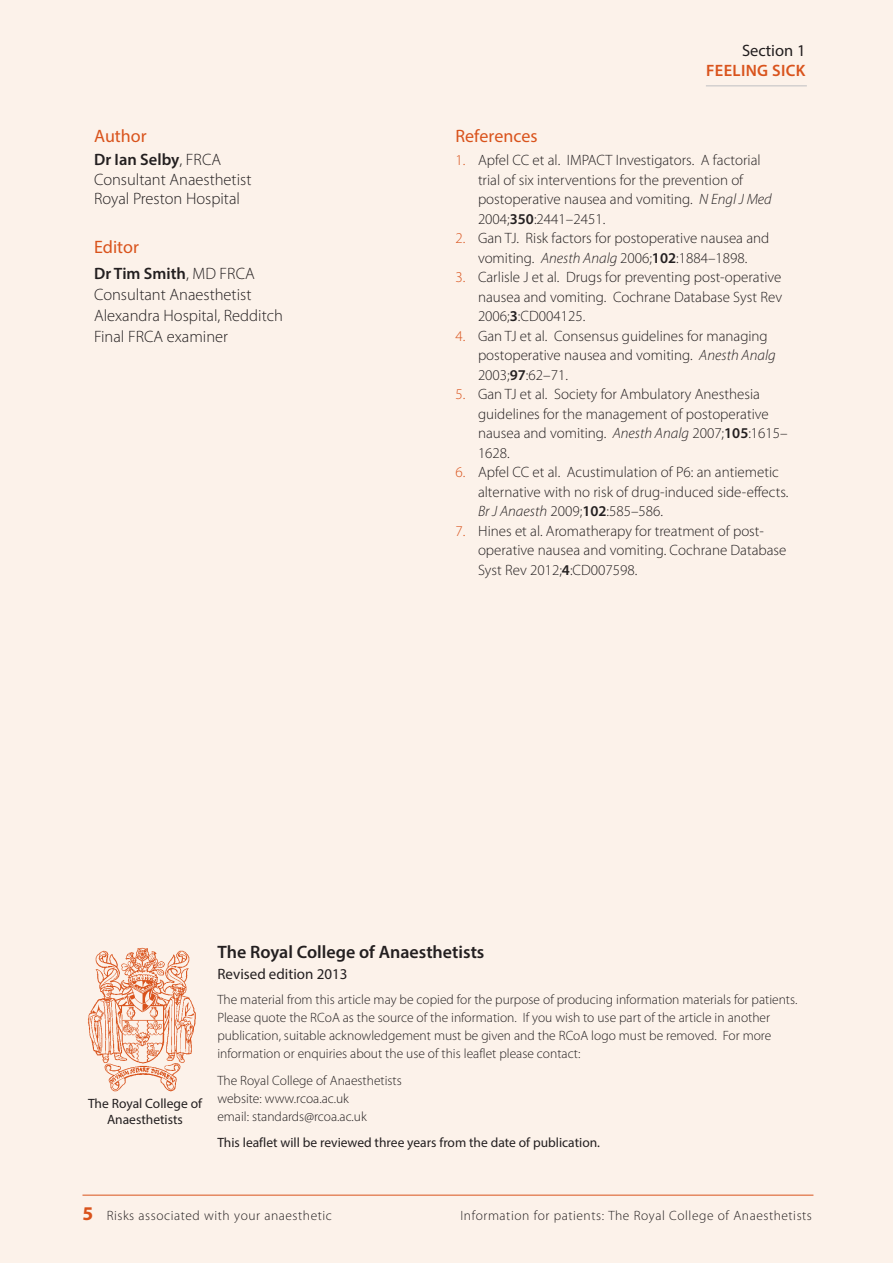
<style>
.page{position:relative;width:893px;height:1263px;background:#fcf2ea}
.page>*{position:absolute;margin:0;border:0;box-sizing:border-box;transform-origin:0 0}
.t1{font:600 18px "Myriad Pro";color:#231f20}
.t2{font:18px "Myriad Pro";color:#d9531c}
.t3{font:300 16.5px/21px "Myriad Pro";color:#231f20}
.t4{font:600 16.5px "Myriad Pro";letter-spacing:.02em;color:#d9531c}
.t5{font:16.5px "Myriad Pro";color:#231f20}
.t6{font:300 15px/19.5px "Myriad Pro";color:#231f20}
.t7{font:15px "Myriad Pro";color:#231f20}
.t8{font:300 13.5px/18px "Myriad Pro";color:#231f20}
.t9{font:13.5px/16.5px "Myriad Pro";color:#231f20;text-align:center}
.t10{font:300 13.5px "Myriad Pro";letter-spacing:.04em;color:#231f20}
.s1{font-weight:600}
.s2{color:#d9531c}
.s3{font-style:italic}
.s4{font-weight:700;font-size:19.5px;color:#d9531c}
</style>
<div class="page">
<hr style="left:706px;top:85px;width:101px;height:1px;background:#bebfc2">
<hr style="left:82px;top:1195px;width:731px;height:1px;background:#d9531c">
<img style="left:88px;top:947px;width:108px;height:144px">
<p class="t2" style="left:94px;top:124px;width:54px">Author</p>
<p class="t3" style="left:94px;top:150px;width:159px;line-height:19.5px"><span class="s1">Dr Ian Selby</span>, FRCA<br>Consultant Anaesthetist<br>Royal Preston Hospital</p>
<p class="t2" style="left:94px;top:236px;width:46px">Editor</p>
<p class="t3" style="left:94px;top:262px;width:190px"><span class="s1">Dr Tim Smith</span>, MD FRCA<br>Consultant Anaesthetist<br>Alexandra Hospital, Redditch<br>Final FRCA examiner</p>
<p class="t5" style="left:742px;top:41px;width:65px">Section 1</p>
<p class="t4" style="left:706px;top:60px;width:101px">Feeling sick</p>
<p class="t2" style="left:455px;top:124px;width:84px">References</p>
<p class="t6" style="left:478px;top:150px;width:295px;text-indent:-22px"><span class="s2">1.</span> Apfel CC et al. IMPACT Investigators. A factorial trial of six interventions for the prevention of postoperative nausea and vomiting. <span class="s3">N Engl J Med </span>2004;<span class="s1">350</span>:2441–2451.</p>
<p class="t6" style="left:455px;top:228px;width:315px;text-align:center"><span class="s2">2.</span> Gan TJ. Risk factors for postoperative nausea and vomiting. <span class="s3">Anesth Analg</span> 2006;<span class="s1">102</span>:1884–1898.</p>
<p class="t6" style="left:478px;top:267px;width:306px;text-align:justify;text-indent:-22px"><span class="s2">3.</span> Carlisle J et al. Drugs for preventing post-operative nausea and vomiting. Cochrane Database Syst Rev 2006;<span class="s1">3</span>:CD004125.</p>
<p class="t6" style="left:478px;top:326px;width:299px;text-indent:-22px"><span class="s2">4.</span> Gan TJ et al. Consensus guidelines for managing postoperative nausea and vomiting. <span class="s3">Anesth Analg<br></span>2003;<span class="s1">97</span>:62–71.</p>
<p class="t6" style="left:478px;top:384px;width:311px;text-indent:-22px"><span class="s2">5.</span> Gan TJ et al. Society for Ambulatory Anesthesia guidelines for the management of postoperative nausea and vomiting. <span class="s3">Anesth Analg</span> 2007;<span class="s1">105</span>:1615– 1628.</p>
<p class="t6" style="left:478px;top:462px;width:312px;text-indent:-22px"><span class="s2">6.</span> Apfel CC et al. Acustimulation of P6: an antiemetic alternative with no risk of drug-induced side-effects.<br><span class="s3">Br J Anaesth</span> 2009;<span class="s1">102</span>:585–586.</p>
<p class="t6" style="left:478px;top:521px;width:310px;text-indent:-22px"><span class="s2">7.</span> Hines et al. Aromatherapy for treatment of post&shy;operative nausea and vomiting. Cochrane Database<br>Syst Rev 2012;<span class="s1">4</span>:CD007598.</p>
<p class="t9" style="left:88px;top:1095px;width:115px">The Royal College of<br>Anaesthetists</p>
<p class="t1" style="left:217px;top:941px;width:268px">The Royal College of Anaesthetists</p>
<p class="t7" style="left:217px;top:965px;width:131px">Revised edition 2013</p>
<p class="t8" style="left:217px;top:991px;width:581px">The material from this article may be copied for the purpose of producing information materials for patients.<br>Please quote the RCoA as the source of the information. If you wish to use part of the article in another publication, suitable acknowledgement must be given and the RCoA logo must be removed. For more information or enquiries about the use of this leaflet please contact:</p>
<p class="t8" style="left:217px;top:1071px;width:186px">The Royal College of Anaesthetists website: www.rcoa.ac.uk<br>email: standards@rcoa.ac.uk</p>
<p class="t9" style="left:217px;top:1134px;width:384px">This leaflet will be reviewed three years from the date of publication.</p>
<p class="t10" style="left:82px;top:1207px;width:251px"><span class="s4">5</span> Risks associated with your anaesthetic</p>
<p class="t10" style="left:461px;top:1207px;width:353px">Information for patients: The Royal College of Anaesthetists</p>
</div>
